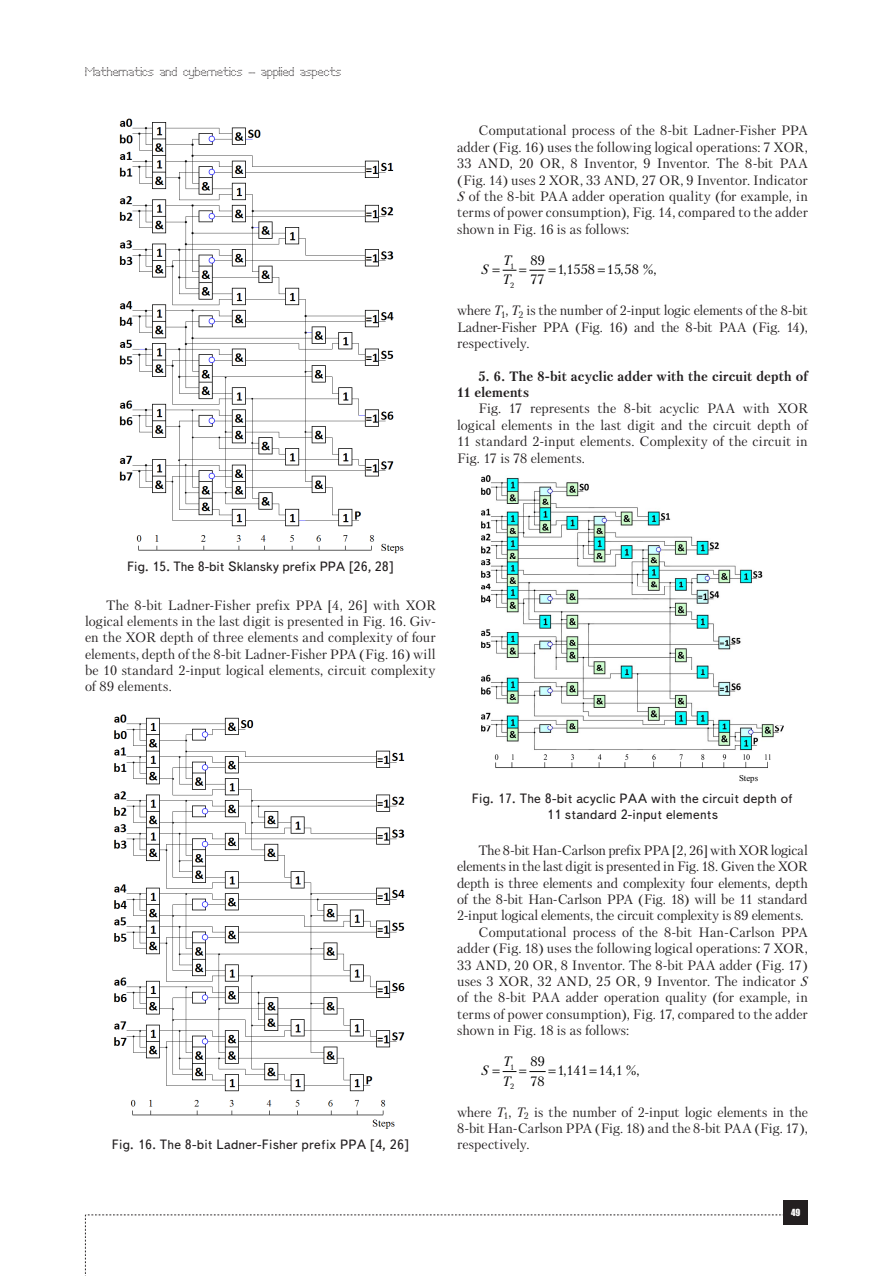
<style>
.page{position:relative;width:893px;height:1276px;background:#fff}
.page>*{position:absolute;margin:0;border:0;box-sizing:border-box;transform-origin:0 0}
.t1{font:13.5px/16.4px "Petersburg C";letter-spacing:-.005em;color:#231f20;text-align:justify}
.t2{font:13.5px/16.2px "Text Book C";letter-spacing:.015em;color:#231f20;text-align:center}
.t3{font:700 13.5px/16.4px "Petersburg C";letter-spacing:.005em;color:#231f20}
.t4{font:13.5px "Petersburg C";letter-spacing:-.025em;color:#231f20}
.t5{font:13.5px "Petersburg C";letter-spacing:.005em;color:#000}
.t6{font:italic 13.5px "Petersburg C";color:#000}
.t7{font:12px "Perfo";letter-spacing:.015em;color:#231f20}
.t8{font:9px "Impact";color:#fff}
.t9{font:8.85px "Times New Roman";color:#000}
.t10{font:7.8px "Petersburg C";color:#000}
.s1{font-style:italic}
</style>
<div class="page">
<svg style="left:85px;top:1214px;width:699px;height:62px"></svg>
<div style="left:784px;top:1200px;width:24px;height:24px;background:#231f20"></div>
<img style="left:481px;top:475px;width:303px;height:293px">
<img style="left:119px;top:118px;width:285px;height:436px">
<img style="left:114px;top:714px;width:291px;height:415px">
<svg style="left:502px;top:269px;width:44px;height:2px"></svg>
<svg style="left:502px;top:1071px;width:44px;height:2px"></svg>
<p class="t7" style="left:85px;top:65px;width:258px">Mathematics and cybernetics – applied aspects</p>
<p class="t1" style="left:457px;top:122px;width:352px;text-indent:21px">Computational process of the 8-bit Ladner-Fisher PPA adder (Fig. 16) uses the following logical operations: 7 XOR, 33 AND, 20 OR, 8 Inventor, 9 Inventor. The 8-bit PAA (Fig. 14) uses 2 XOR, 33 AND, 27 OR, 9 Inventor. Indicator <span class="s1">S</span> of the 8-bit PAA adder operation quality (for example, in terms of power consumption), Fig. 14, compared to the adder shown in Fig. 16 is as follows:</p>
<p class="t10" style="left:510px;top:261px;width:6px">1</p>
<p class="t10" style="left:510px;top:280px;width:6px">2</p>
<p class="t5" style="left:531px;top:252px;width:16px">89</p>
<p class="t6" style="left:503px;top:252px;width:9px">T</p>
<p class="t5" style="left:558px;top:261px;width:100px">1,1558 15,58 %,</p>
<p class="t6" style="left:481px;top:261px;width:9px">S</p>
<p class="t6" style="left:503px;top:272px;width:9px">T</p>
<p class="t1" style="left:457px;top:302px;width:352px">where <span class="s1">T</span><sub>1</sub>, <span class="s1">T</span><sub>2</sub> is the number of 2-input logic elements of the 8-bit Ladner-Fisher PPA (Fig. 16) and the 8-bit PAA (Fig. 14), respectively.</p>
<p class="t3" style="left:457px;top:368px;width:352px;text-indent:21px">5. 6. The 8-bit acyclic adder with the circuit depth of<br>11 elements</p>
<p class="t1" style="left:457px;top:400px;width:352px;text-indent:21px">Fig. 17 represents the 8-bit acyclic PAA with XOR logical elements in the last digit and the circuit depth of 11 standard 2-input elements. Complexity of the circuit in Fig. 17 is 78 elements.</p>
<p class="t5" style="left:530px;top:271px;width:16px">77</p>
<p class="t2" style="left:127px;top:558px;width:268px">Fig. 15. The 8-bit Sklansky prefix PPA [26, 28]</p>
<p class="t1" style="left:85px;top:596px;width:352px;text-indent:21px">The 8-bit Ladner-Fisher prefix PPA [4, 26] with XOR logical elements in the last digit is presented in Fig. 16. Giv&shy;en the XOR depth of three elements and complexity of four elements, depth of the 8-bit Ladner-Fisher PPA (Fig. 16) will be 10 standard 2-input logical elements, circuit complexity of 89 elements.</p>
<p class="t2" style="left:112px;top:1137px;width:298px">Fig. 16. The 8-bit Ladner-Fisher prefix PPA [4, 26]</p>
<p class="t9" style="left:739px;top:772px;width:21px">Steps</p>
<p class="t2" style="left:472px;top:790px;width:323px">Fig. 17. The 8-bit acyclic PAA with the circuit depth of<br>11 standard 2-input elements</p>
<p class="t1" style="left:478px;top:842px;width:331px">The 8-bit Han-Carlson prefix PPA [2, 26] with XOR logical</p>
<p class="t1" style="left:457px;top:858px;width:352px">elements in the last digit is presented in Fig. 18. Given the XOR</p>
<p class="t4" style="left:457px;top:875px;width:352px">depth is three elements and complexity four elements, depth</p>
<p class="t1" style="left:457px;top:891px;width:352px">of the 8-bit Han-Carlson PPA (Fig. 18) will be 11 standard</p>
<p class="t1" style="left:457px;top:907px;width:348px">2-input logical elements, the circuit complexity is 89 elements.</p>
<p class="t1" style="left:478px;top:923px;width:331px">Computational process of the 8-bit Han-Carlson PPA</p>
<p class="t1" style="left:457px;top:940px;width:352px">adder (Fig. 18) uses the following logical operations: 7 XOR,</p>
<p class="t1" style="left:457px;top:956px;width:352px">33 AND, 20 OR, 8 Inventor. The 8-bit PAA adder (Fig. 17)</p>
<p class="t1" style="left:457px;top:973px;width:352px">uses 3 XOR, 32 AND, 25 OR, 9 Inventor. The indicator <span class="s1">S</span></p>
<p class="t1" style="left:457px;top:989px;width:352px">of the 8-bit PAA adder operation quality (for example, in</p>
<p class="t1" style="left:457px;top:1005px;width:352px">terms of power consumption), Fig. 17, compared to the adder</p>
<p class="t1" style="left:457px;top:1022px;width:174px">shown in Fig. 18 is as follows:</p>
<p class="t10" style="left:510px;top:1062px;width:6px">1</p>
<p class="t10" style="left:510px;top:1082px;width:6px">2</p>
<p class="t5" style="left:531px;top:1053px;width:16px">89</p>
<p class="t6" style="left:503px;top:1053px;width:9px">T</p>
<p class="t5" style="left:558px;top:1062px;width:83px">1,141 14,1 %,</p>
<p class="t6" style="left:481px;top:1062px;width:9px">S</p>
<p class="t5" style="left:530px;top:1073px;width:16px">78</p>
<p class="t6" style="left:503px;top:1073px;width:9px">T</p>
<p class="t1" style="left:457px;top:1103px;width:352px">where <span class="s1">T</span><sub>1</sub>, <span class="s1">T</span><sub>2</sub> is the number of 2-input logic elements in the 8-bit Han-Carlson PPA (Fig. 18) and the 8-bit PAA (Fig. 17), respectively.</p>
<p class="t8" style="left:791px;top:1205px;width:11px">49</p>
</div>
